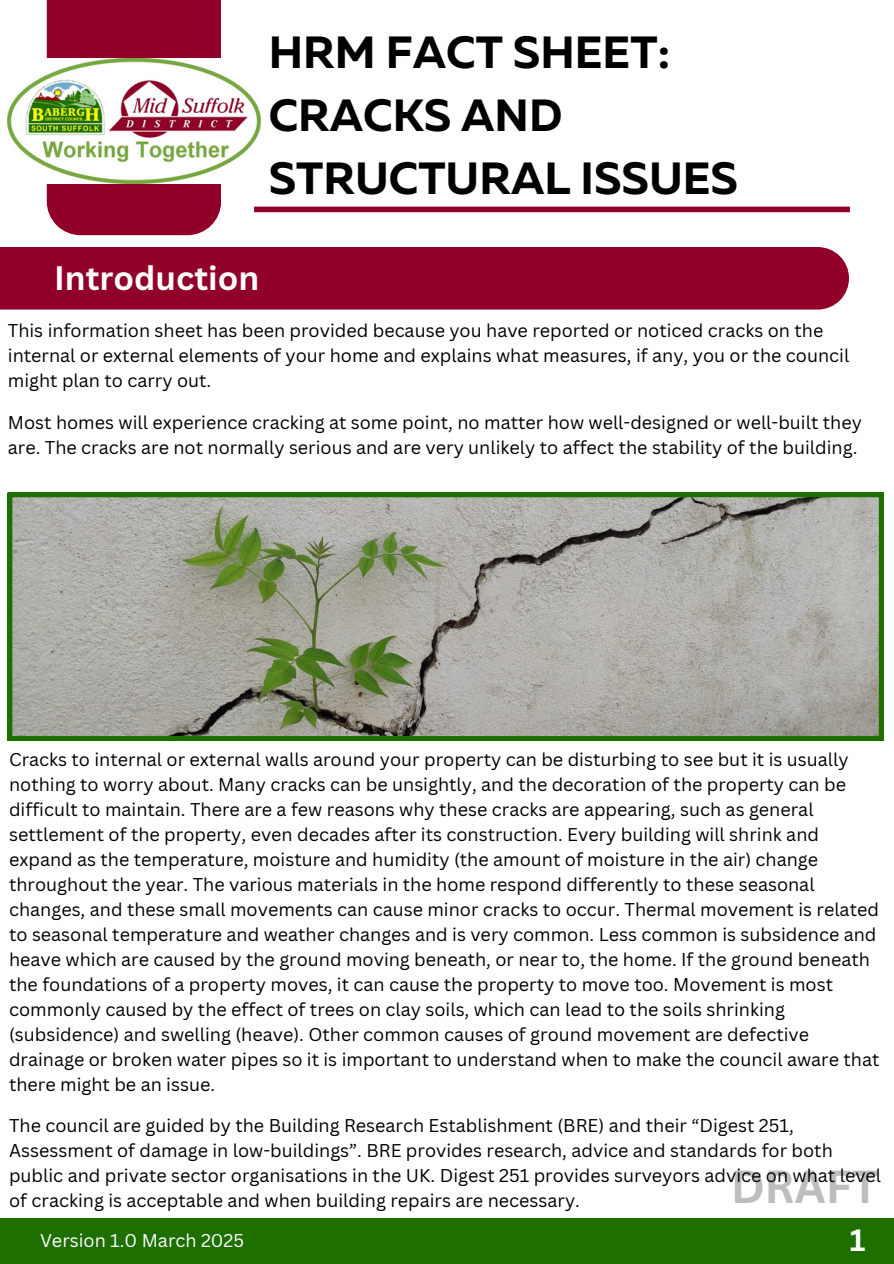
<style>
.page{position:relative;width:894px;height:1264px;background:#fff}
.page>*{position:absolute;margin:0;border:0;box-sizing:border-box;transform-origin:0 0}
.t1{font:700 45px/63px "Muller";color:#000}
.t2{font:700 45px "Canva Sans";color:#000}
.t3{font:700 33px "Canva Sans";color:#fff}
.t4{font:700 30px "Canva Sans";color:#fff}
.t5{font:18px/25px "Canva Sans";color:#000}
.t6{font:18px "Canva Sans";color:#fff}
</style>
<div class="page">
<svg style="left:8px;top:492px;width:875px;height:248px;background:#9fa395"></svg>
<div style="left:47px;top:0;width:174px;height:235px;background:#910029"></div>
<div style="left:254px;top:207px;width:595px;height:5px;background:#910029"></div>
<img style="left:8px;top:58px;width:252px;height:125px">
<div style="left:0;top:1217px;width:893px;height:46px;background:#1e6f00"></div>
<div style="left:0;top:247px;width:848px;height:62px;background:#910029"></div>
<h1 class="t1" style="left:268px;top:24px;width:470px">HRM FACT SHEET:<br>CRACKS AND<br>STRUCTURAL ISSUES</h1>
<p class="t3" style="left:54px;top:255px;width:206px">Introduction</p>
<p class="t5" style="left:8px;top:318px;width:842px">This information sheet has been provided because you have reported or noticed cracks on the internal or external elements of your home and explains what measures, if any, you or the council might plan to carry out.</p>
<p class="t5" style="left:8px;top:409px;width:855px">Most homes will experience cracking at some point, no matter how well-designed or well-built they are. The cracks are not normally serious and are very unlikely to affect the stability of the building.</p>
<h2 class="t5" style="left:9px;top:746px;width:871px">Cracks to internal or external walls around your property can be disturbing to see but it is usually nothing to worry about. Many cracks can be unsightly, and the decoration of the property can be difficult to maintain. There are a few reasons why these cracks are appearing, such as general settlement of the property, even decades after its construction. Every building will shrink and expand as the temperature, moisture and humidity (the amount of moisture in the air) change throughout the year. The various materials in the home respond differently to these seasonal changes, and these small movements can cause minor cracks to occur. Thermal movement is related to seasonal temperature and weather changes and is very common. Less common is subsidence and heave which are caused by the ground moving beneath, or near to, the home. If the ground beneath the foundations of a property moves, it can cause the property to move too. Movement is most commonly caused by the effect of trees on clay soils, which can lead to the soils shrinking (subsidence) and swelling (heave). Other common causes of ground movement are defective drainage or broken water pipes so it is important to understand when to make the council aware that there might be an issue.</h2>
<p class="t5" style="left:9px;top:1112px;width:873px">The council are guided by the Building Research Establishment (BRE) and their “Digest 251, Assessment of damage in low-buildings”. BRE provides research, advice and standards for both public and private sector organisations in the UK. Digest 251 provides surveyors advice on what level of cracking is acceptable and when building repairs are necessary.</p>
<h1 class="t2" style="left:730px;top:1155px;width:150px">DRAFT</h1>
<p class="t6" style="left:40px;top:1227px;width:205px">Version 1.0 March 2025</p>
<h3 class="t4" style="left:849px;top:1219px;width:17px">1</h3>
</div>
